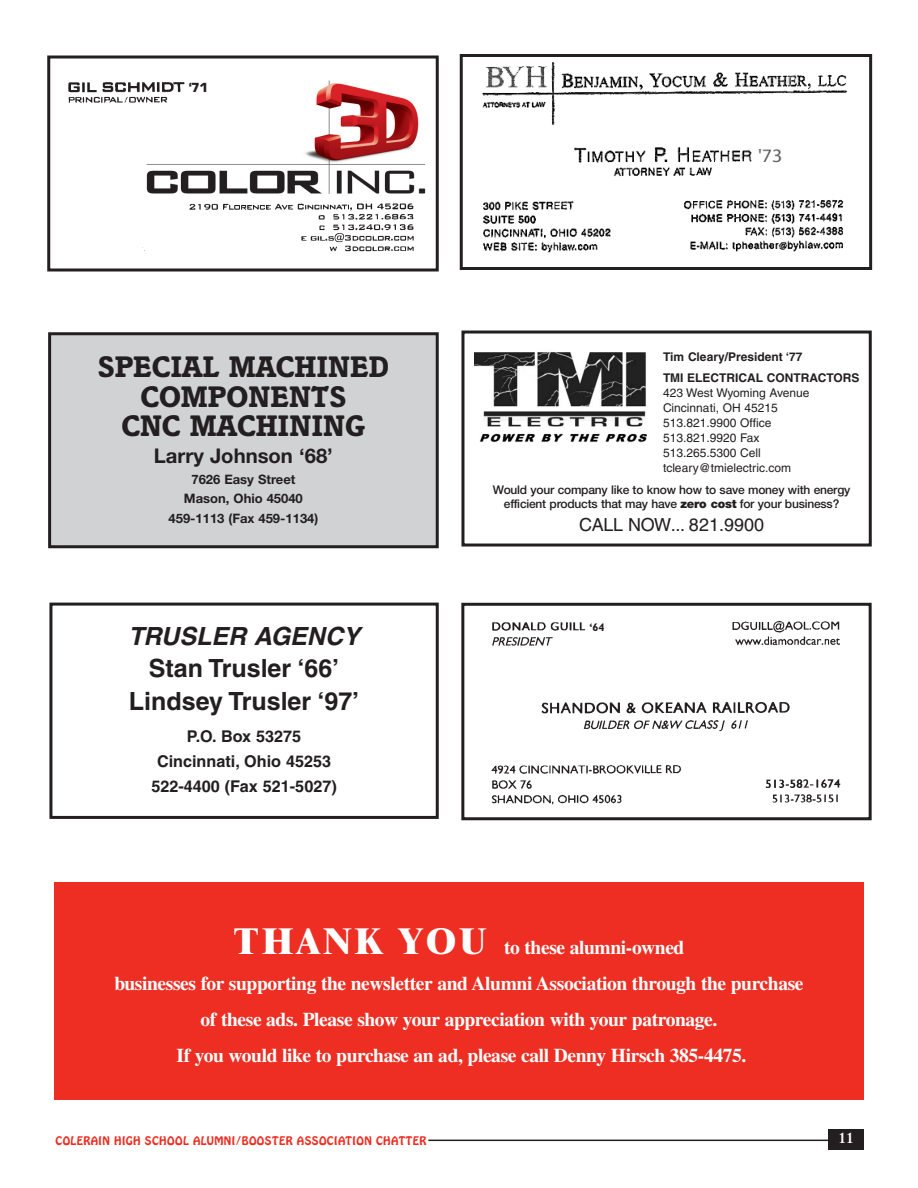
<style>
.page{position:relative;width:918px;height:1188px;background:#fff}
.page>*{position:absolute;margin:0;border:0;box-sizing:border-box;transform-origin:0 0}
.t1{font:700 30.45px/29.7px "Italia";color:#231f20;text-align:center}
.t2{font:700 25.05px/32.5px "Helvetica";color:#231f20;text-align:center}
.t3{font:italic 700 25.05px "Helvetica";color:#231f20}
.t4{font:700 20.25px "Helvetica Neue";color:#231f20}
.t5{font:700 19.5px/36px "Times";letter-spacing:-.02em;color:#fff;text-align:center}
.t6{font:18px "Helvetica";letter-spacing:-.01em;color:#231f20}
.t7{font:700 16.2px/24.8px "Helvetica";color:#231f20;text-align:center}
.t8{font:600 15px "Times";color:#fff}
.t9{font:700 13.05px/19.4px "Helvetica Neue";color:#231f20;text-align:center}
.t10{font:700 12.15px "Eurostile";color:#231f20}
.t11{font:12px/15px "Helvetica";color:#231f20}
.t12{font:500 12px/14.4px "Helvetica Neue";letter-spacing:-.015em;color:#231f20;text-align:center}
.t13{font:700 12px/21px "Helvetica";color:#231f20}
.t14{font:700 10.95px "Gill Sans";color:#231f20}
.t15{font:10.5px "Hobo";letter-spacing:.04em;color:#ee2e22}
.s1{font-weight:900}
.s2{font-weight:800;font-size:36px}
</style>
<div class="page">
<div style="left:828px;top:1130px;width:36px;height:20px;background:#231f20"></div>
<hr style="left:428px;top:1140px;width:402px;height:1px;background:#231f20">
<div style="left:54px;top:882px;width:810px;height:218px;background:#ee2e22"></div>
<div style="left:49px;top:603px;width:390px;height:216px;border:3px solid #231f20"></div>
<svg style="left:47px;top:54px;width:826px;height:494px"></svg>
<div style="left:662px;top:350px;width:202px;height:129px;background:#fff"></div>
<img style="left:475px;top:349px;width:171px;height:95px">
<div style="left:479px;top:484px;width:385px;height:53px;background:#fff"></div>
<div style="left:461px;top:603px;width:411px;height:217px;border:3px solid #231f20"></div>
<div style="left:69px;top:68px;width:191px;height:39px;background:#fff"></div>
<img style="left:63px;top:71px;width:367px;height:193px">
<img style="left:491px;top:620px;width:350px;height:185px">
<p class="t10" style="left:189px;top:83px;width:21px">‘71</p>
<h1 class="t1" style="left:98px;top:355px;width:293px">SPECIAL MACHINED<br>COMPONENTS<br>CNC MACHINING</h1>
<p class="t4" style="left:154px;top:449px;width:181px">Larry Johnson ‘68’</p>
<p class="t9" style="left:169px;top:471px;width:151px">7626 Easy Street<br>Mason, Ohio 45040<br>459-1113 (Fax 459-1134)</p>
<p class="t3" style="left:128px;top:627px;width:233px">TRUSLER AGENCY</p>
<p class="t2" style="left:129px;top:654px;width:232px">Stan Trusler ‘66’<br>Lindsey Trusler ‘97’</p>
<p class="t7" style="left:151px;top:726px;width:187px">P.O. Box 53275<br>Cincinnati, Ohio 45253<br>522-4400 (Fax 521-5027)</p>
<p class="t13" style="left:663px;top:347px;width:198px">Tim Cleary/President ‘77<br>TMI ELECTRICAL CONTRACTORS</p>
<p class="t11" style="left:663px;top:386px;width:148px">423 West Wyoming Avenue<br>Cincinnati, OH 45215<br>513.821.9900 Office<br>513.821.9920 Fax<br>513.265.5300 Cell tcleary@tmielectric.com</p>
<p class="t12" style="left:493px;top:483px;width:359px">Would your company like to know how to save money with energy efficient products that may have <span class="s1">zero cost</span> for your business?</p>
<p class="t6" style="left:579px;top:518px;width:186px">CALL NOW... 821.9900</p>
<p class="t14" style="left:589px;top:623px;width:17px">‘64</p>
<p class="t5" style="left:114px;top:931px;width:691px"><span class="s2">THANK YOU</span> to these alumni-owned<br>businesses for supporting the newsletter and Alumni Association through the purchase of these ads. Please show your appreciation with your patronage.<br>If you would like to purchase an ad, please call Denny Hirsch 385-4475.</p>
<p class="t15" style="left:56px;top:1136px;width:372px">COLERAIN HIGH SCHOOL ALUMNI/BOOSTER ASSOCIATION CHATTER</p>
<p class="t8" style="left:839px;top:1133px;width:16px">11</p>
</div>
